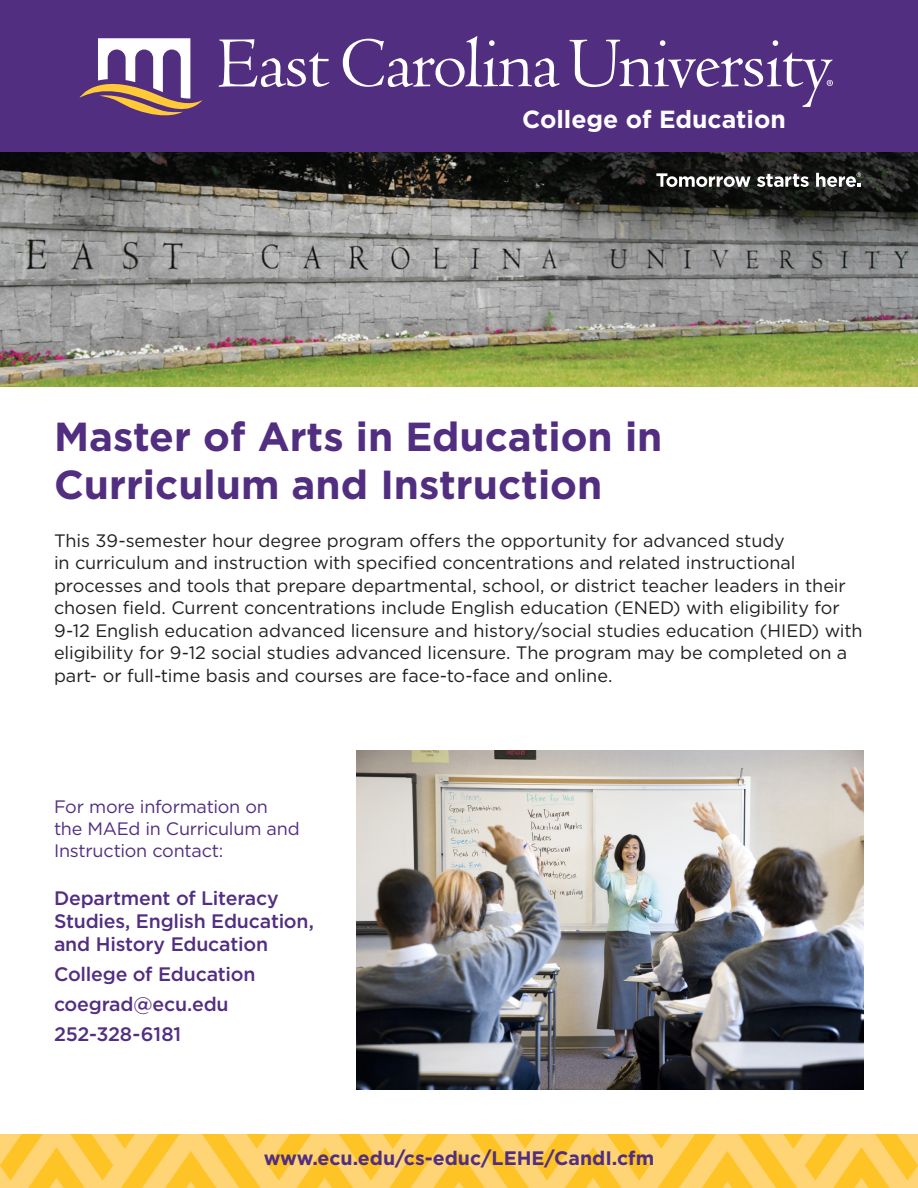
<style>
.page{position:relative;width:918px;height:1188px;background:#fff}
.page>*{position:absolute;margin:0;border:0;box-sizing:border-box;transform-origin:0 0}
.t1{font:700 40.5px "Gotham";color:#522e81}
.t2{font:700 24.75px "Gotham";color:#fff}
.text{font:500 19.5px "Gotham";letter-spacing:-.01em;color:#522e81}
.t3{font:700 19.5px "Gotham";color:#522e81}
.text-2{font:18px/22.5px "Gotham";letter-spacing:-.005em;color:#231f20}
.text-3{font:18px/21.6px "Gotham";letter-spacing:-.015em;color:#522e81}
</style>
<div class="page">
<img style="left:0;top:151px;width:918px;height:236px">
<svg style="left:656px;top:173px;width:95px;height:14px"></svg>
<svg style="left:757px;top:174px;width:52px;height:13px"></svg>
<svg style="left:816px;top:172px;width:45px;height:15px"></svg>
<div style="left:0;top:0;width:918px;height:151px;background:#522e81"></div>
<svg style="left:219px;top:39px;width:110px;height:48px"></svg>
<svg style="left:343px;top:36px;width:216px;height:51px"></svg>
<svg style="left:569px;top:40px;width:264px;height:67px"></svg>
<svg style="left:80px;top:38px;width:123px;height:78px"></svg>
<img style="left:0;top:1134px;width:918px;height:54px">
<img style="left:357px;top:751px;width:507px;height:338px">
<p class="t2" style="left:522px;top:105px;width:265px">College of Education</p>
<p class="t1" style="left:54px;top:413px;width:610px">Master of Arts in Education in</p>
<p class="t1" style="left:54px;top:461px;width:550px">Curriculum and Instruction</p>
<p class="text-2" style="left:54px;top:529px;width:810px">This 39-semester hour degree program offers the opportunity for advanced study<br>in curriculum and instruction with specified concentrations and related instructional processes and tools that prepare departmental, school, or district teacher leaders in their chosen field. Current concentrations include English education (ENED) with eligibility for 9-12 English education advanced licensure and history/social studies education (HIED) with eligibility for 9-12 social studies advanced licensure. The program may be completed on a part- or full-time basis and courses are face-to-face and online.</p>
<p class="text-3" style="left:54px;top:796px;width:247px">For more information on the MAEd in Curriculum and<br>Instruction contact:</p>
<p class="text" style="left:54px;top:887px;width:226px">Department of Literacy</p>
<p class="text" style="left:54px;top:910px;width:261px">Studies, English Education,</p>
<p class="text" style="left:54px;top:934px;width:216px">and History Education</p>
<p class="text" style="left:54px;top:964px;width:203px">College of Education</p>
<p class="text" style="left:54px;top:994px;width:176px">coegrad@ecu.edu</p>
<p class="text" style="left:54px;top:1024px;width:129px">252-328-6181</p>
<p class="t3" style="left:264px;top:1147px;width:392px">www.ecu.edu/cs-educ/LEHE/CandI.cfm</p>
</div>
